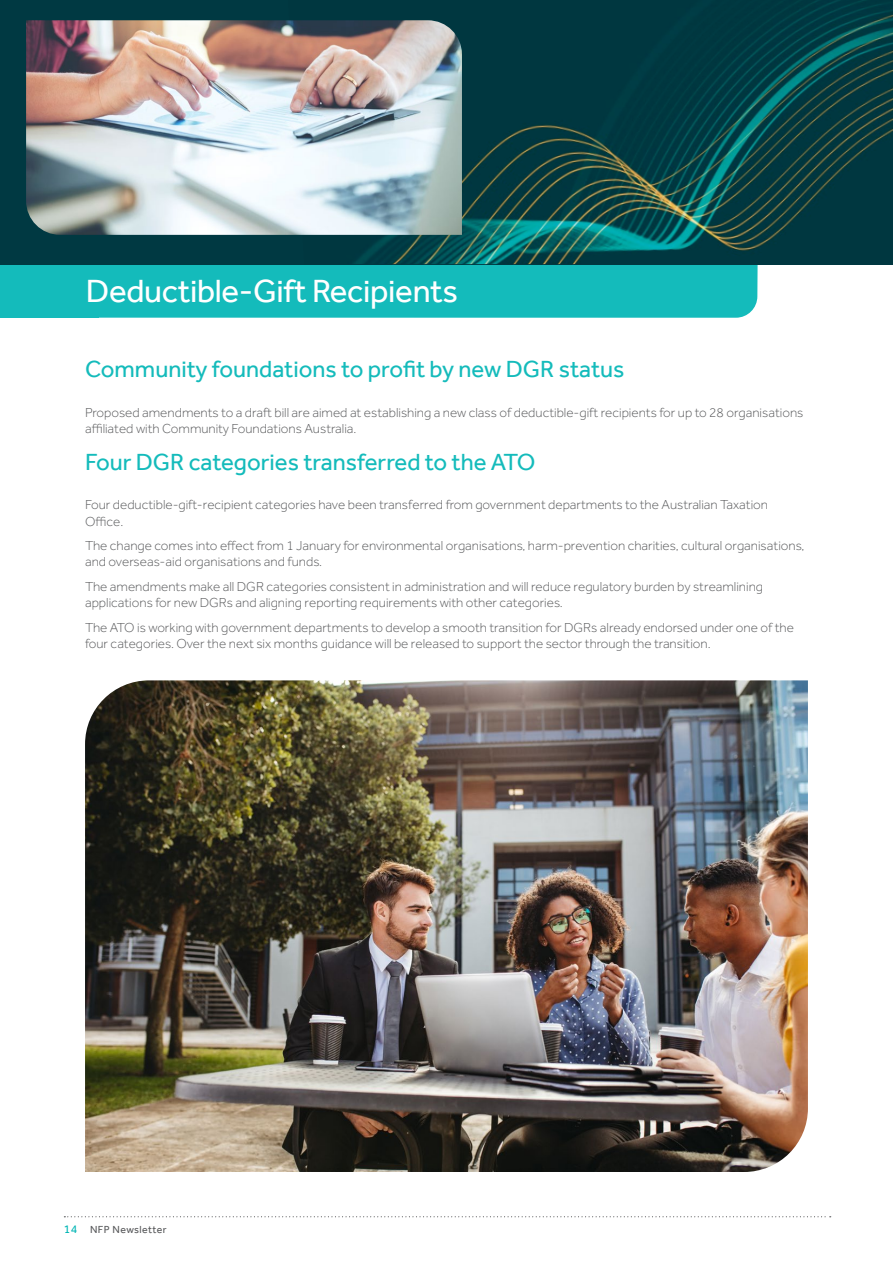
<style>
.page{position:relative;width:893px;height:1263px;background:#fff}
.page>*{position:absolute;margin:0;border:0;box-sizing:border-box;transform-origin:0 0}
.t1{font:33px "Effra";letter-spacing:-.01em;color:#fff}
.t2{font:24px "Effra";color:#14bbbb}
.t3{font:300 13.5px/16.2px "Effra";color:#58595b}
.t4{font:10.5px "Effra";letter-spacing:.04em;color:#58595b}
.s1{font-size:12px;color:#00b5b4}
</style>
<div class="page">
<svg style="left:64px;top:1216px;width:767px;height:1px"></svg>
<div style="left:98px;top:264px;width:660px;height:54px;background:#14bbbb"></div>
<div style="left:0;top:260px;width:98px;height:58px;background:#14bbbb"></div>
<div style="left:0;top:0;width:893px;height:264px;background:#003942"></div>
<img style="left:354px;top:0;width:539px;height:264px">
<img style="left:26px;top:20px;width:436px;height:215px">
<img style="left:85px;top:680px;width:723px;height:492px">
<h1 class="t1" style="left:86px;top:272px;width:374px">Deductible-Gift Recipients</h1>
<h2 class="t2" style="left:85px;top:355px;width:541px">Community foundations to profit by new DGR status</h2>
<p class="t3" style="left:85px;top:404px;width:720px">Proposed amendments to a draft bill are aimed at establishing a new class of deductible-gift recipients for up to 28 organisations affiliated with Community Foundations Australia.</p>
<h2 class="t2" style="left:85px;top:448px;width:452px">Four DGR categories transferred to the ATO</h2>
<p class="t3" style="left:85px;top:497px;width:684px">Four deductible-gift-recipient categories have been transferred from government departments to the Australian Taxation<br>Office.</p>
<p class="t3" style="left:85px;top:538px;width:721px">The change comes into effect from 1 January for environmental organisations, harm-prevention charities, cultural organisations, and overseas-aid organisations and funds.</p>
<p class="t3" style="left:85px;top:578px;width:679px">The amendments make all DGR categories consistent in administration and will reduce regulatory burden by streamlining applications for new DGRs and aligning reporting requirements with other categories.</p>
<p class="t3" style="left:85px;top:619px;width:710px">The ATO is working with government departments to develop a smooth transition for DGRs already endorsed under one of the four categories. Over the next six months guidance will be released to support the sector through the transition.</p>
<p class="t4" style="left:64px;top:1223px;width:104px"><span class="s1">14</span> NFP Newsletter</p>
</div>
